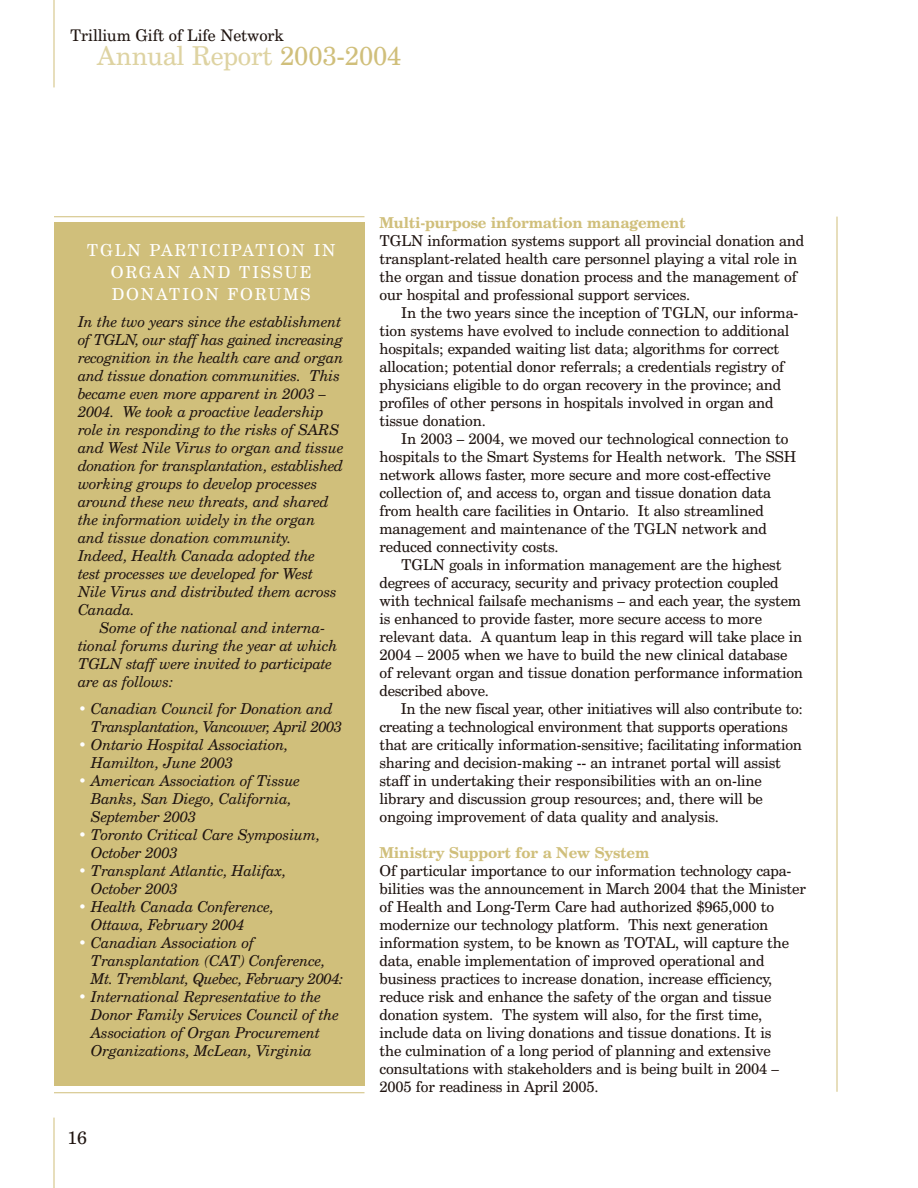
<style>
.page{position:relative;width:918px;height:1188px;background:#fff}
.page>*{position:absolute;margin:0;border:0;box-sizing:border-box;transform-origin:0 0}
.t1{font:26.1px "Century Schoolbook BT";letter-spacing:-.005em;color:#ded3a2}
.t2{font:18px "Century Schoolbook BT";color:#1f1410}
.t3{font:16.5px/22.2px "Century Schoolbook BT";letter-spacing:.11em;color:#fff;text-align:center}
.t4{font:16.05px "Century Schoolbook BT";letter-spacing:-.005em;color:#1f1410}
.t5{font:15px/18px "Century Schoolbook BT";letter-spacing:-.01em;color:#1f1410}
.t6{font:italic 15px/18px "Century Schoolbook BT";letter-spacing:-.01em;color:#1f1410}
.t7{font:italic 15px/18px "Century Schoolbook BT";letter-spacing:-.035em;color:#1f1410}
.t8{font:700 15px "Century Schoolbook BT";letter-spacing:-.01em;color:#d0bf7b}
.s1{color:#d0bf7b}
.s2{color:#fff}
</style>
<div class="page">
<hr style="left:54px;top:0;width:1px;height:87px;background:#d0bf7b">
<hr style="left:837px;top:217px;width:1px;height:875px;background:#d0bf7b">
<hr style="left:54px;top:1118px;width:1px;height:70px;background:#d0bf7b">
<div style="left:54px;top:223px;width:310px;height:863px;background:#d0bf7b"></div>
<hr style="left:54px;top:216px;width:310px;height:1px;background:#d0bf7b">
<hr style="left:54px;top:1092px;width:310px;height:1px;background:#d0bf7b">
<p class="t4" style="left:70px;top:29px;width:215px">Trillium Gift of Life Network</p>
<h1 class="t1" style="left:97px;top:46px;width:306px">Annual Report <span class="s1">2003-2004</span></h1>
<p class="t3" style="left:87px;top:241px;width:250px">TGLN PARTICIPATION IN<br>ORGAN AND TISSUE<br>DONATION FORUMS</p>
<p class="t6" style="left:78px;top:315px;width:267px">In the two years since the establishment of TGLN, our staff has gained increasing recognition in the health care and organ and tissue donation communities. This became even more apparent in 2003 – 2004. We took a proactive leadership role in responding to the risks of SARS and West Nile Virus to organ and tissue donation for transplantation, established working groups to develop processes around these new threats, and shared the information widely in the organ and tissue donation community.<br>Indeed, Health Canada adopted the<br>test processes we developed for West Nile Virus and distributed them across Canada.</p>
<p class="t6" style="left:78px;top:621px;width:261px;text-indent:22px">Some of the national and interna&shy;tional forums during the year at which<br>TGLN staff were invited to participate are as follows:</p>
<p class="t7" style="left:91px;top:702px;width:253px;text-indent:-13px"><span class="s2">•</span> Canadian Council for Donation and<br>Transplantation, Vancouver, April 2003</p>
<p class="t6" style="left:91px;top:738px;width:199px;text-indent:-13px"><span class="s2">•</span> Ontario Hospital Association,<br>Hamilton, June 2003</p>
<p class="t6" style="left:91px;top:774px;width:211px;text-indent:-13px"><span class="s2">•</span> American Association of Tissue<br>Banks, San Diego, California,<br>September 2003</p>
<p class="t6" style="left:91px;top:828px;width:231px;text-indent:-13px"><span class="s2">•</span> Toronto Critical Care Symposium,<br>October 2003</p>
<p class="t6" style="left:91px;top:864px;width:197px;text-indent:-13px"><span class="s2">•</span> Transplant Atlantic, Halifax,<br>October 2003</p>
<p class="t6" style="left:91px;top:900px;width:184px;text-indent:-13px"><span class="s2">•</span> Health Canada Conference,<br>Ottawa, February 2004</p>
<p class="t6" style="left:91px;top:936px;width:254px;text-indent:-13px"><span class="s2">•</span> Canadian Association of<br>Transplantation (CAT) Conference,<br>Mt. Tremblant, Quebec, February 2004:</p>
<p class="t6" style="left:91px;top:990px;width:250px;text-indent:-13px"><span class="s2">•</span> International Representative to the Donor Family Services Council of the Association of Organ Procurement Organizations, McLean, Virginia</p>
<p class="t2" style="left:68px;top:1131px;width:21px">16</p>
<p class="t8" style="left:380px;top:217px;width:308px">Multi-purpose information management</p>
<p class="t5" style="left:380px;top:233px;width:426px">TGLN information systems support all provincial donation and transplant-related health care personnel playing a vital role in the organ and tissue donation process and the management of our hospital and professional support services.</p>
<p class="t5" style="left:380px;top:305px;width:420px;text-indent:22px">In the two years since the inception of TGLN, our informa&shy;tion systems have evolved to include connection to additional hospitals; expanded waiting list data; algorithms for correct allocation; potential donor referrals; a credentials registry of physicians eligible to do organ recovery in the province; and profiles of other persons in hospitals involved in organ and tissue donation.</p>
<p class="t5" style="left:380px;top:431px;width:418px;text-indent:22px">In 2003 – 2004, we moved our technological connection to hospitals to the Smart Systems for Health network. The SSH network allows faster, more secure and more cost-effective collection of, and access to, organ and tissue donation data from health care facilities in Ontario. It also streamlined management and maintenance of the TGLN network and reduced connectivity costs.</p>
<p class="t5" style="left:380px;top:557px;width:425px;text-indent:22px">TGLN goals in information management are the highest degrees of accuracy, security and privacy protection coupled with technical failsafe mechanisms – and each year, the system is enhanced to provide faster, more secure access to more relevant data. A quantum leap in this regard will take place in 2004 – 2005 when we have to build the new clinical database of relevant organ and tissue donation performance information described above.</p>
<p class="t5" style="left:380px;top:701px;width:425px;text-indent:21px">In the new fiscal year, other initiatives will also contribute to: creating a technological environment that supports operations that are critically information-sensitive; facilitating information sharing and decision-making -- an intranet portal will assist staff in undertaking their responsibilities with an on-line library and discussion group resources; and, there will be ongoing improvement of data quality and analysis.</p>
<p class="t8" style="left:380px;top:847px;width:271px">Ministry Support for a New System</p>
<p class="t5" style="left:380px;top:863px;width:428px">Of particular importance to our information technology capa&shy;bilities was the announcement in March 2004 that the Minister of Health and Long-Term Care had authorized $965,000 to modernize our technology platform. This next generation information system, to be known as TOTAL, will capture the data, enable implementation of improved operational and business practices to increase donation, increase efficiency, reduce risk and enhance the safety of the organ and tissue donation system. The system will also, for the first time, include data on living donations and tissue donations. It is<br>the culmination of a long period of planning and extensive consultations with stakeholders and is being built in 2004 – 2005 for readiness in April 2005.</p>
</div>
